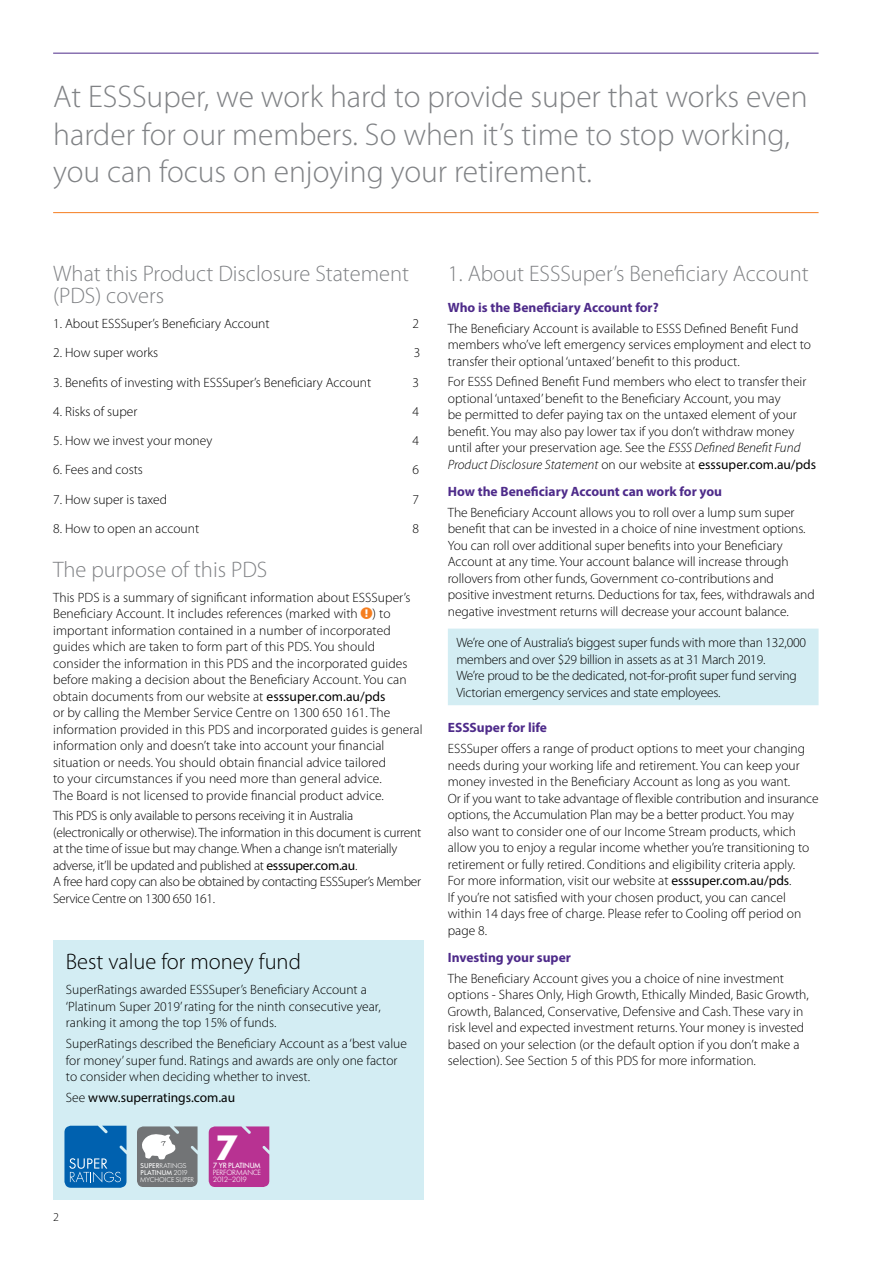
<style>
.page{position:relative;width:893px;height:1263px;background:#fff}
.page>*{position:absolute;margin:0;border:0;box-sizing:border-box;transform-origin:0 0}
.t1{font:700 32.1px "Futura Maxi";color:#fff}
.t2{font:300 31.5px/37.5px "Myriad Pro";color:#808285}
.t3{font:300 22.5px/22.5px "Myriad Pro";color:#808285}
.t4{font:300 22.5px "Myriad Pro";color:#000}
.t5{font:300 13.5px/16.5px "Myriad Pro";color:#000}
.t6{font:300 13.5px/16.5px "Myriad Pro";letter-spacing:-.02em;color:#000}
.t7{font:700 13.5px "Myriad Pro";color:#4e2b8a}
.t8{font:13.5px "Myriad Pro";color:#000}
.t9{font:300 12px "Myriad Pro";color:#000}
.t10{font:300 6.9px/6.9px "Futura Maxi";letter-spacing:-.03em;color:#fff}
.t11{font:6.9px "Futura Maxi";letter-spacing:-.035em;color:#fff}
.t12{font:300 6.3px/6.9px "Futura Maxi";letter-spacing:.005em;color:#fff}
.s1{font-weight:400}
.s2{font-weight:300}
.s3{font-size:6.15px}
.s4{font-style:italic}
</style>
<div class="page">
<div style="left:448px;top:629px;width:371px;height:76px;background:#d3edf3"></div>
<hr style="left:53px;top:53px;width:766px;height:1px;background:#4e2b8a">
<hr style="left:53px;top:212px;width:766px;height:1px;background:#f57e20">
<div style="left:53px;top:940px;width:371px;height:259px;background:#d3edf3"></div>
<svg style="left:64px;top:1126px;width:63px;height:62px;background:#176fb6"></svg>
<svg style="left:137px;top:1126px;width:61px;height:61px;background:#8c8f90"></svg>
<div style="left:209px;top:1126px;width:60px;height:61px;background:#b83292"></div>
<h2 class="t2" style="left:53px;top:78px;width:756px">At ESSSuper, we work hard to provide super that works even harder for our members. So when it’s time to stop working, you can focus on enjoying your retirement.</h2>
<h3 class="t3" style="left:53px;top:262px;width:357px">What this Product Disclosure Statement (PDS) covers</h3>
<p class="t5" style="left:53px;top:315px;width:218px">1. About ESSSuper’s Beneficiary Account</p>
<p class="t5" style="left:412px;top:315px;width:8px">2</p>
<p class="t5" style="left:53px;top:345px;width:107px">2. How super works</p>
<p class="t5" style="left:414px;top:345px;width:8px">3</p>
<p class="t5" style="left:53px;top:374px;width:320px">3. Benefits of investing with ESSSuper’s Beneficiary Account</p>
<p class="t5" style="left:412px;top:374px;width:8px">3</p>
<p class="t5" style="left:53px;top:403px;width:86px">4. Risks of super</p>
<p class="t5" style="left:412px;top:403px;width:8px">4</p>
<p class="t5" style="left:53px;top:432px;width:161px">5. How we invest your money</p>
<p class="t5" style="left:412px;top:432px;width:8px">4</p>
<p class="t5" style="left:53px;top:462px;width:91px">6. Fees and costs</p>
<p class="t5" style="left:412px;top:462px;width:8px">6</p>
<p class="t5" style="left:53px;top:491px;width:116px">7. How super is taxed</p>
<p class="t5" style="left:412px;top:491px;width:8px">7</p>
<p class="t5" style="left:53px;top:520px;width:148px">8. How to open an account</p>
<p class="t5" style="left:412px;top:520px;width:8px">8</p>
<h3 class="t3" style="left:53px;top:558px;width:216px">The purpose of this PDS</h3>
<p class="t5" style="left:53px;top:589px;width:371px">This PDS is a summary of significant information about ESSSuper’s Beneficiary Account. It includes references (marked with ) to important information contained in a number of incorporated guides which are taken to form part of this PDS. You should consider the information in this PDS and the incorporated guides before making a decision about the Beneficiary Account. You can obtain documents from our website at <span class="s1">esssuper.com.au/pds<br></span>or by calling the Member Service Centre on 1300 650 161. The information provided in this PDS and incorporated guides is general information only and doesn’t take into account your financial situation or needs. You should obtain financial advice tailored<br>to your circumstances if you need more than general advice.<br>The Board is not licensed to provide financial product advice.</p>
<p class="t6" style="left:53px;top:808px;width:370px">This PDS is only available to persons receiving it in Australia (electronically or otherwise). The information in this document is current at the time of issue but may change. When a change isn’t materially adverse, it’ll be updated and published at <span class="s1">esssuper.com.au</span>.<br>A free hard copy can also be obtained by contacting ESSSuper’s Member Service Centre on 1300 650 161.</p>
<h3 class="t4" style="left:66px;top:949px;width:237px">Best value for money fund</h3>
<p class="t5" style="left:66px;top:982px;width:316px">SuperRatings awarded ESSSuper’s Beneficiary Account a ‘Platinum Super 2019’ rating for the ninth consecutive year, ranking it among the top 15% of funds.</p>
<p class="t5" style="left:66px;top:1036px;width:343px">SuperRatings described the Beneficiary Account as a ‘best value for money’ super fund. Ratings and awards are only one factor to consider when deciding whether to invest.</p>
<p class="t8" style="left:66px;top:1089px;width:171px"><span class="s2">See</span> www.superratings.com.au</p>
<h1 class="t1" style="left:216px;top:1125px;width:23px">7</h1>
<p class="t9" style="left:53px;top:1210px;width:7px">2</p>
<p class="t12" style="left:141px;top:1162px;width:55px"><span class="s1">SUPER</span>RATINGS<br><span class="s1">PLATINUM</span> 2019<br>MYCHOICE SUPER</p>
<p class="t11" style="left:213px;top:1161px;width:49px">7 YR PLATINUM</p>
<p class="t10" style="left:213px;top:1169px;width:50px">PERFORMANCE<br>2012<span class="s3">–</span>2019</p>
<h3 class="t3" style="left:448px;top:262px;width:362px">1. About ESSSuper’s Beneficiary Account</h3>
<p class="t7" style="left:448px;top:299px;width:212px">Who is the Beneficiary Account for?</p>
<p class="t5" style="left:448px;top:320px;width:365px">The Beneficiary Account is available to ESSS Defined Benefit Fund members who’ve left emergency services employment and elect to transfer their optional ‘untaxed’ benefit to this product.</p>
<p class="t5" style="left:448px;top:374px;width:370px">For ESSS Defined Benefit Fund members who elect to transfer their optional ‘untaxed’ benefit to the Beneficiary Account, you may<br>be permitted to defer paying tax on the untaxed element of your benefit. You may also pay lower tax if you don’t withdraw money until after your preservation age. See the <span class="s4">ESSS Defined Benefit Fund Product Disclosure Statement</span> on our website at <span class="s1">esssuper.com.au/pds</span></p>
<p class="t7" style="left:448px;top:483px;width:276px">How the Beneficiary Account can work for you</p>
<p class="t5" style="left:448px;top:504px;width:368px">The Beneficiary Account allows you to roll over a lump sum super benefit that can be invested in a choice of nine investment options.<br>You can roll over additional super benefits into your Beneficiary Account at any time. Your account balance will increase through rollovers from other funds, Government co-contributions and positive investment returns. Deductions for tax, fees, withdrawals and negative investment returns will decrease your account balance.</p>
<p class="t5" style="left:456px;top:635px;width:351px">We’re one of Australia’s biggest super funds with more than 132,000 members and over $29 billion in assets as at 31 March 2019.<br>We’re proud to be the dedicated, not-for-profit super fund serving Victorian emergency services and state employees.</p>
<p class="t7" style="left:448px;top:719px;width:101px">ESSSuper for life</p>
<p class="t5" style="left:448px;top:741px;width:372px">ESSSuper offers a range of product options to meet your changing needs during your working life and retirement. You can keep your money invested in the Beneficiary Account as long as you want.<br>Or if you want to take advantage of flexible contribution and insurance options, the Accumulation Plan may be a better product. You may<br>also want to consider one of our Income Stream products, which allow you to enjoy a regular income whether you’re transitioning to retirement or fully retired. Conditions and eligibility criteria apply.<br>For more information, visit our website at <span class="s1">esssuper.com.au/pds</span>.<br>If you’re not satisfied with your chosen product, you can cancel within 14 days free of charge. Please refer to Cooling off period on page 8.</p>
<p class="t7" style="left:448px;top:948px;width:125px">Investing your super</p>
<p class="t5" style="left:448px;top:970px;width:362px">The Beneficiary Account gives you a choice of nine investment options - Shares Only, High Growth, Ethically Minded, Basic Growth, Growth, Balanced, Conservative, Defensive and Cash. These vary in risk level and expected investment returns. Your money is invested based on your selection (or the default option if you don’t make a selection). See Section 5 of this PDS for more information.</p>
</div>
